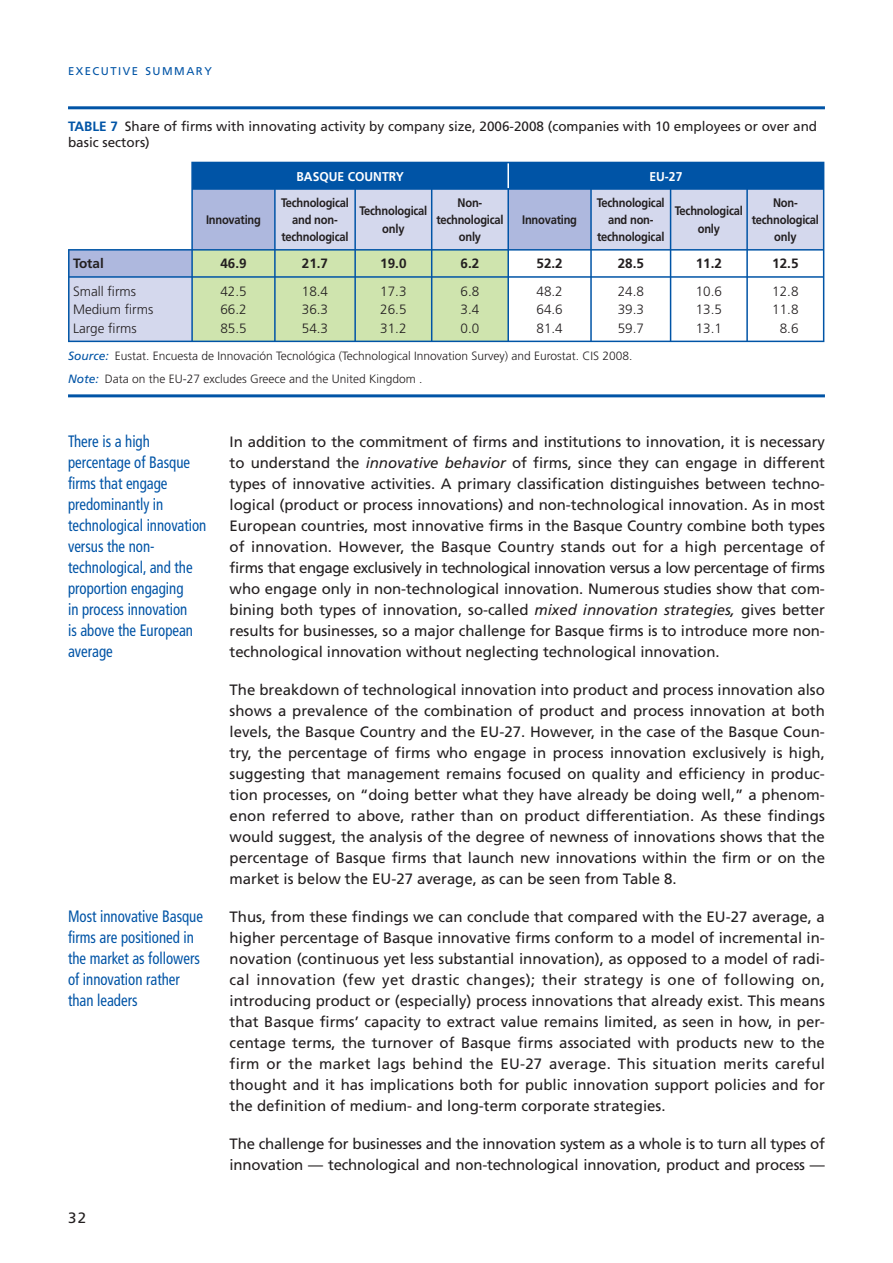
<style>
.page{position:relative;width:893px;height:1263px;background:#fff}
.page>*{position:absolute;margin:0;border:0;box-sizing:border-box;transform-origin:0 0}
.t1{font:condensed 16.5px/21px "Frutiger LT Std";color:#0054a6;scale:.9 1}
.t2{font:15px/21px "Frutiger LT Std";letter-spacing:-.005em;color:#231f20;text-align:justify}
.t3{font:300 13.5px "Frutiger LT Std";color:#231f20}
.t4{font:13.5px/16.5px "Frutiger LT Std";color:#231f20}
.t5{font:700 13.5px "Frutiger LT Std";color:#231f20}
.t6{font:700 12.75px "Frutiger LT Std";color:#fff;scale:.95 1}
.t7{font:700 12.3px/17.2px "Frutiger LT Std";letter-spacing:-.02em;color:#231f20;text-align:center;scale:.9 1}
.t8{font:300 12px/23.5px "Frutiger LT Std";color:#231f20}
.t9{font:11.25px "Frutiger LT Std";letter-spacing:.135em;color:#0054a6}
.s1{font-weight:700;color:#0054a6}
.s2{font-weight:400;font-style:italic;color:#0054a6}
.s3{font-style:italic}
</style>
<div class="page">
<hr style="left:68px;top:106px;width:757px;height:3px;background:#0054a6">
<hr style="left:68px;top:394px;width:757px;height:3px;background:#0054a6">
<svg style="left:70px;top:190px;width:753px;height:151px;background:#d0d5eb"></svg>
<hr style="left:191px;top:163px;width:2px;height:25px;background:#0054a6">
<hr style="left:191px;top:162px;width:633px;height:1px;background:#0054a6">
<div style="left:193px;top:163px;width:631px;height:25px;background:#0054a6"></div>
<hr style="left:191px;top:190px;width:2px;height:59px;background:#0054a6">
<hr style="left:507px;top:190px;width:2px;height:59px;background:#0054a6">
<hr style="left:191px;top:188px;width:84px;height:2px;background:#0054a6">
<hr style="left:508px;top:188px;width:83px;height:2px;background:#0054a6">
<hr style="left:274px;top:190px;width:2px;height:59px;background:#0054a6">
<hr style="left:590px;top:190px;width:2px;height:59px;background:#0054a6">
<hr style="left:275px;top:188px;width:233px;height:2px;background:#0054a6">
<hr style="left:591px;top:188px;width:233px;height:2px;background:#0054a6">
<hr style="left:354px;top:190px;width:2px;height:59px;background:#0054a6">
<hr style="left:431px;top:190px;width:1px;height:59px;background:#0054a6">
<hr style="left:670px;top:190px;width:1px;height:59px;background:#0054a6">
<hr style="left:746px;top:190px;width:2px;height:59px;background:#0054a6">
<hr style="left:823px;top:190px;width:1px;height:59px;background:#0054a6">
<hr style="left:68px;top:251px;width:2px;height:25px;background:#0054a6">
<hr style="left:68px;top:249px;width:124px;height:2px;background:#0054a6">
<hr style="left:192px;top:249px;width:632px;height:2px;background:#0054a6">
<hr style="left:68px;top:278px;width:2px;height:22px;background:#0054a6">
<hr style="left:68px;top:276px;width:124px;height:2px;background:#0054a6">
<svg style="left:68px;top:300px;width:2px;height:18px"></svg>
<hr style="left:68px;top:318px;width:2px;height:23px;background:#0054a6">
<hr style="left:68px;top:341px;width:124px;height:1px;background:#0054a6">
<hr style="left:192px;top:341px;width:83px;height:1px;background:#0054a6">
<hr style="left:275px;top:341px;width:80px;height:1px;background:#0054a6">
<hr style="left:355px;top:341px;width:77px;height:1px;background:#0054a6">
<hr style="left:432px;top:341px;width:76px;height:1px;background:#0054a6">
<hr style="left:508px;top:341px;width:83px;height:1px;background:#0054a6">
<hr style="left:591px;top:341px;width:80px;height:1px;background:#0054a6">
<svg style="left:191px;top:250px;width:633px;height:91px"></svg>
<hr style="left:671px;top:341px;width:76px;height:1px;background:#0054a6">
<hr style="left:747px;top:341px;width:77px;height:1px;background:#0054a6">
<p class="t9" style="left:68px;top:67px;width:145px">EXECUTIVE SUMMARY</p>
<p class="t4" style="left:68px;top:119px;width:751px"><span class="s1">TABLE 7</span> Share of firms with innovating activity by company size, 2006-2008 (companies with 10 employees or over and basic sectors)</p>
<p class="t6" style="left:297px;top:171px;width:114px">BASQUE COUNTRY</p>
<p class="t6" style="left:649px;top:171px;width:36px">EU-27</p>
<p class="t7" style="left:206px;top:212px;width:63px">Innovating</p>
<p class="t7" style="left:597px;top:195px;width:77px">Technological and non&shy;technological</p>
<p class="t7" style="left:675px;top:203px;width:77px">Technological only</p>
<p class="t7" style="left:752px;top:195px;width:76px">Non&shy;technological only</p>
<p class="t7" style="left:281px;top:195px;width:77px">Technological and non&shy;technological</p>
<p class="t7" style="left:359px;top:203px;width:77px">Technological only</p>
<p class="t7" style="left:436px;top:195px;width:76px">Non&shy;technological only</p>
<p class="t7" style="left:522px;top:212px;width:63px">Innovating</p>
<p class="t5" style="left:73px;top:258px;width:32px">Total</p>
<p class="t5" style="left:220px;top:258px;width:28px">46.9</p>
<p class="t5" style="left:302px;top:258px;width:28px">21.7</p>
<p class="t5" style="left:380px;top:258px;width:28px">19.0</p>
<p class="t5" style="left:461px;top:258px;width:20px">6.2</p>
<p class="t5" style="left:536px;top:258px;width:28px">52.2</p>
<p class="t5" style="left:618px;top:258px;width:28px">28.5</p>
<p class="t5" style="left:696px;top:258px;width:28px">11.2</p>
<p class="t5" style="left:772px;top:258px;width:28px">12.5</p>
<p class="t3" style="left:73px;top:285px;width:64px">Small firms</p>
<p class="t3" style="left:220px;top:285px;width:28px">42.5</p>
<p class="t3" style="left:302px;top:285px;width:28px">18.4</p>
<p class="t3" style="left:380px;top:285px;width:28px">17.3</p>
<p class="t3" style="left:461px;top:285px;width:20px">6.8</p>
<p class="t3" style="left:536px;top:285px;width:28px">48.2</p>
<p class="t3" style="left:618px;top:285px;width:28px">24.8</p>
<p class="t3" style="left:696px;top:285px;width:28px">10.6</p>
<p class="t3" style="left:772px;top:285px;width:28px">12.8</p>
<p class="t3" style="left:73px;top:304px;width:82px">Medium firms</p>
<p class="t3" style="left:220px;top:304px;width:28px">66.2</p>
<p class="t3" style="left:302px;top:304px;width:28px">36.3</p>
<p class="t3" style="left:380px;top:304px;width:28px">26.5</p>
<p class="t3" style="left:461px;top:304px;width:20px">3.4</p>
<p class="t3" style="left:536px;top:304px;width:28px">64.6</p>
<p class="t3" style="left:618px;top:304px;width:28px">39.3</p>
<p class="t3" style="left:696px;top:304px;width:28px">13.5</p>
<p class="t3" style="left:772px;top:304px;width:28px">11.8</p>
<p class="t3" style="left:73px;top:323px;width:65px">Large firms</p>
<p class="t3" style="left:220px;top:323px;width:28px">85.5</p>
<p class="t3" style="left:302px;top:323px;width:28px">54.3</p>
<p class="t3" style="left:380px;top:323px;width:28px">31.2</p>
<p class="t3" style="left:461px;top:323px;width:20px">0.0</p>
<p class="t3" style="left:536px;top:323px;width:28px">81.4</p>
<p class="t3" style="left:618px;top:323px;width:28px">59.7</p>
<p class="t3" style="left:696px;top:323px;width:28px">13.1</p>
<p class="t3" style="left:780px;top:323px;width:20px">8.6</p>
<p class="t8" style="left:68px;top:345px;width:566px"><span class="s2">Source:</span> Eustat. Encuesta de Innovación Tecnológica (Technological Innovation Survey) and Eurostat. CIS 2008.<br><span class="s2">Note:</span> Data on the EU-27 excludes Greece and the United Kingdom .</p>
<p class="t1" style="left:68px;top:432px;width:155px">There is a high percentage of Basque firms that engage predominantly in technological innovation versus the non&shy;technological, and the proportion engaging<br>in process innovation<br>is above the European average</p>
<p class="t1" style="left:68px;top:907px;width:152px">Most innovative Basque firms are positioned in the market as followers of innovation rather than leaders</p>
<p class="t2" style="left:68px;top:1209px;width:20px">32</p>
<p class="t2" style="left:230px;top:433px;width:597px">In addition to the commitment of firms and institutions to innovation, it is necessary to understand the <span class="s3">innovative behavior</span> of firms, since they can engage in different types of innovative activities. A primary classification distinguishes between techno&shy;logical (product or process innovations) and non-technological innovation. As in most European countries, most innovative firms in the Basque Country combine both types of innovation. However, the Basque Country stands out for a high percentage of firms that engage exclusively in technological innovation versus a low percentage of firms who engage only in non-technological innovation. Numerous studies show that com&shy;bining both types of innovation, so-called <span class="s3">mixed innovation strategies,</span> gives better results for businesses, so a major challenge for Basque firms is to introduce more non&shy;technological innovation without neglecting technological innovation.</p>
<p class="t2" style="left:230px;top:681px;width:597px">The breakdown of technological innovation into product and process innovation also shows a prevalence of the combination of product and process innovation at both levels, the Basque Country and the EU-27. However, in the case of the Basque Coun&shy;try, the percentage of firms who engage in process innovation exclusively is high, suggesting that management remains focused on quality and efficiency in produc&shy;tion processes, on “doing better what they have already be doing well,” a phenom&shy;enon referred to above, rather than on product differentiation. As these findings would suggest, the analysis of the degree of newness of innovations shows that the percentage of Basque firms that launch new innovations within the firm or on the market is below the EU-27 average, as can be seen from Table 8.</p>
<p class="t2" style="left:230px;top:908px;width:597px">Thus, from these findings we can conclude that compared with the EU-27 average, a higher percentage of Basque innovative firms conform to a model of incremental in&shy;novation (continuous yet less substantial innovation), as opposed to a model of radi&shy;cal innovation (few yet drastic changes); their strategy is one of following on, introducing product or (especially) process innovations that already exist. This means that Basque firms’ capacity to extract value remains limited, as seen in how, in per&shy;centage terms, the turnover of Basque firms associated with products new to the firm or the market lags behind the EU-27 average. This situation merits careful thought and it has implications both for public innovation support policies and for the definition of medium- and long-term corporate strategies.</p>
<p class="t2" style="left:230px;top:1135px;width:597px">The challenge for businesses and the innovation system as a whole is to turn all types of innovation — technological and non-technological innovation, product and process —</p>
</div>
